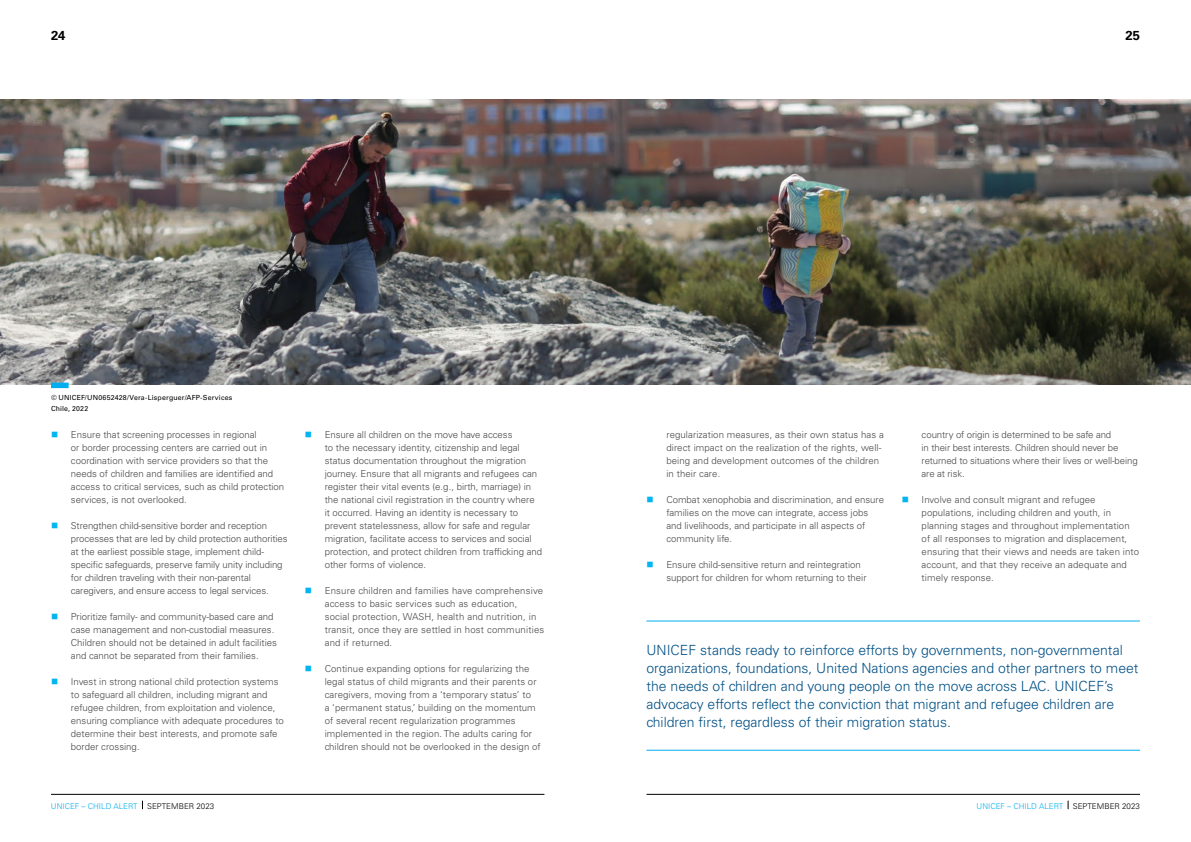
<style>
.page{position:relative;width:1191px;height:842px;background:#fff}
.page>*{position:absolute;margin:0;border:0;box-sizing:border-box;transform-origin:0 0}
.t1{font:300 14px/18px "Univers LT Std";color:#005086}
.t2{font:700 13px "Univers LT Std";color:#000}
.t3{font:300 9.6px/13px "Univers LT Std";color:#48484a}
.t4{font:300 9.6px/13px "Univers LT Std";letter-spacing:.02em;color:#48484a}
.t5{font:300 8px "Univers LT Std";color:#00aeef}
.t6{font:7px/11px "Univers LT Std";letter-spacing:.025em;color:#000}
.s1{color:#00b5f1}
.s2{color:#000}
</style>
<div class="page">
<hr style="left:51px;top:794px;width:493px;height:1px;background:#000">
<hr style="left:646px;top:794px;width:494px;height:1px;background:#000">
<img style="left:0;top:99px;width:1191px;height:285px">
<hr style="left:646px;top:621px;width:494px;height:1px;background:#00aeef">
<hr style="left:646px;top:750px;width:494px;height:1px;background:#00aeef">
<div style="left:51px;top:383px;width:18px;height:5px;background:#00aeef"></div>
<h2 class="t2" style="left:51px;top:28px;width:16px">24</h2>
<h2 class="t2" style="left:1125px;top:28px;width:16px">25</h2>
<p class="t6" style="left:51px;top:392px;width:183px">© UNICEF/UN0652428/Vera-Lisperguer/AFP-Services<br>Chile, 2022</p>
<p class="t3" style="left:71px;top:428px;width:215px;text-indent:-20px"><span class="s1">■</span> Ensure that screening processes in regional<br>or border processing centers are carried out in coordination with service providers so that the needs of children and families are identified and access to critical services, such as child protection services, is not overlooked.</p>
<p class="t3" style="left:71px;top:519px;width:218px;text-indent:-20px"><span class="s1">■</span> Strengthen child-sensitive border and reception processes that are led by child protection authorities at the earliest possible stage, implement child&shy;specific safeguards, preserve family unity including for children traveling with their non-parental caregivers, and ensure access to legal services.</p>
<p class="t3" style="left:71px;top:610px;width:207px;text-indent:-20px"><span class="s1">■</span> Prioritize family- and community-based care and case management and non-custodial measures.<br>Children should not be detained in adult facilities and cannot be separated from their families.</p>
<p class="t3" style="left:71px;top:675px;width:214px;text-indent:-20px"><span class="s1">■</span> Invest in strong national child protection systems to safeguard all children, including migrant and refugee children, from exploitation and violence, ensuring compliance with adequate procedures to determine their best interests, and promote safe border crossing.</p>
<p class="t3" style="left:325px;top:428px;width:219px;text-indent:-20px"><span class="s1">■</span> Ensure all children on the move have access<br>to the necessary identity, citizenship and legal status documentation throughout the migration journey. Ensure that all migrants and refugees can register their vital events (e.g., birth, marriage) in the national civil registration in the country where it occurred. Having an identity is necessary to prevent statelessness, allow for safe and regular migration, facilitate access to services and social protection, and protect children from trafficking and other forms of violence.</p>
<p class="t4" style="left:325px;top:584px;width:221px;text-indent:-20px"><span class="s1">■</span> Ensure children and families have comprehensive access to basic services such as education, social protection, WASH, health and nutrition, in transit, once they are settled in host communities and if returned.</p>
<p class="t3" style="left:325px;top:662px;width:218px;text-indent:-20px"><span class="s1">■</span> Continue expanding options for regularizing the legal status of child migrants and their parents or caregivers, moving from a ‘temporary status’ to<br>a ‘permanent status,’ building on the momentum of several recent regularization programmes implemented in the region. The adults caring for children should not be overlooked in the design of</p>
<p class="t3" style="left:666px;top:428px;width:219px">regularization measures, as their own status has a direct impact on the realization of the rights, well&shy;being and development outcomes of the children in their care.</p>
<p class="t3" style="left:666px;top:493px;width:219px;text-indent:-20px"><span class="s1">■</span> Combat xenophobia and discrimination, and ensure families on the move can integrate, access jobs and livelihoods, and participate in all aspects of community life.</p>
<p class="t3" style="left:666px;top:558px;width:202px;text-indent:-20px"><span class="s1">■</span> Ensure child-sensitive return and reintegration support for children for whom returning to their</p>
<p class="t3" style="left:921px;top:428px;width:217px">country of origin is determined to be safe and<br>in their best interests. Children should never be returned to situations where their lives or well-being are at risk.</p>
<p class="t3" style="left:921px;top:493px;width:219px;text-indent:-20px"><span class="s1">■</span> Involve and consult migrant and refugee populations, including children and youth, in planning stages and throughout implementation of all responses to migration and displacement, ensuring that their views and needs are taken into account, and that they receive an adequate and timely response.</p>
<p class="t1" style="left:646px;top:641px;width:493px">UNICEF stands ready to reinforce efforts by governments, non-governmental organizations, foundations, United Nations agencies and other partners to meet the needs of children and young people on the move across LAC. UNICEF’s advocacy efforts reflect the conviction that migrant and refugee children are children first, regardless of their migration status.</p>
<p class="t5" style="left:51px;top:801px;width:165px">UNICEF – CHILD ALERT <span class="s2">SEPTEMBER 2023</span></p>
<p class="t5" style="left:976px;top:801px;width:165px">UNICEF – CHILD ALERT <span class="s2">SEPTEMBER 2023</span></p>
</div>
